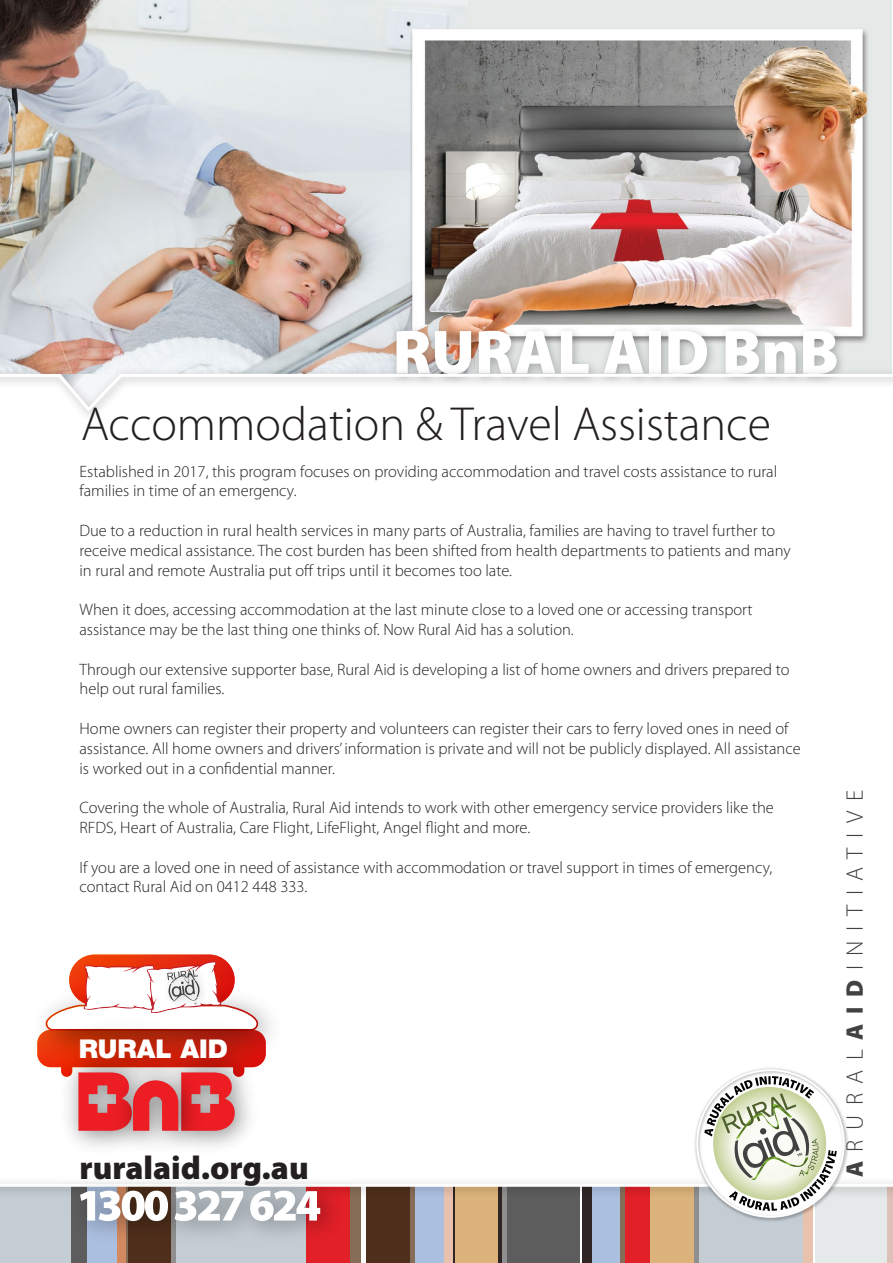
<style>
.page{position:relative;width:893px;height:1263px;background:#fff}
.page>*{position:absolute;margin:0;border:0;box-sizing:border-box;transform-origin:0 0}
.t1{font:900 63px "Myriad Pro";color:#fff}
.t2{font:300 48px "Myriad Pro";color:#231f20}
.t3{font:900 33px "Myriad Pro";color:#231f20}
.t4{font:900 25.95px "Helvetica Neue";color:#fff}
.t5{font:300 24px "Myriad Pro";letter-spacing:.4em;color:#424242}
.t6{font:300 16.5px/19.8px "Myriad Pro";color:#231f20}
.s1{font-weight:900}
</style>
<div class="page">
<img style="left:0;top:0;width:891px;height:363px">
<div style="left:0;top:1186px;width:72px;height:77px;background:#c4cdd4"></div>
<div style="left:72px;top:1186px;width:15px;height:77px;background:#5d5d5e"></div>
<div style="left:87px;top:1186px;width:30px;height:77px;background:#abbfdf"></div>
<div style="left:117px;top:1186px;width:9px;height:77px;background:#d48a60"></div>
<hr style="left:126px;top:1186px;width:3px;height:77px;background:#866d57">
<div style="left:129px;top:1186px;width:42px;height:77px;background:#4f2f1b"></div>
<div style="left:171px;top:1186px;width:5px;height:77px;background:#8f8f8f"></div>
<div style="left:414px;top:1186px;width:30px;height:77px;background:#abbfdf"></div>
<div style="left:444px;top:1186px;width:9px;height:77px;background:#e9c2ae"></div>
<hr style="left:453px;top:1186px;width:3px;height:77px;background:#2f2524">
<div style="left:456px;top:1186px;width:42px;height:77px;background:#dcb37a"></div>
<div style="left:498px;top:1186px;width:5px;height:77px;background:#2f2524"></div>
<div style="left:176px;top:1186px;width:130px;height:77px;background:#c4cdd4"></div>
<div style="left:306px;top:1186px;width:44px;height:77px;background:#e12028"></div>
<div style="left:350px;top:1186px;width:11px;height:77px;background:#866d57"></div>
<div style="left:366px;top:1186px;width:44px;height:77px;background:#4f2f1b"></div>
<hr style="left:410px;top:1186px;width:4px;height:77px;background:#866d57">
<div style="left:591px;top:1186px;width:30px;height:77px;background:#abbfdf"></div>
<div style="left:582px;top:1186px;width:9px;height:77px;background:#2f2524"></div>
<div style="left:507px;top:1186px;width:73px;height:77px;background:#5d5d5e"></div>
<div style="left:502px;top:1186px;width:5px;height:77px;background:#8f8f8f"></div>
<div style="left:625px;top:1186px;width:26px;height:77px;background:#e12028"></div>
<hr style="left:621px;top:1186px;width:4px;height:77px;background:#866d57">
<div style="left:699px;top:1186px;width:105px;height:77px;background:#c4cdd4"></div>
<div style="left:804px;top:1186px;width:9px;height:77px;background:#e9c2ae"></div>
<div style="left:815px;top:1186px;width:73px;height:77px;background:#e5e9ea"></div>
<div style="left:888px;top:1186px;width:5px;height:77px;background:#dfc0b6"></div>
<div style="left:650px;top:1186px;width:45px;height:77px;background:#dcb37a"></div>
<hr style="left:695px;top:1186px;width:4px;height:77px;background:#8f8f8f">
<img style="left:0;top:1182px;width:893px;height:20px">
<hr style="left:0;top:1184px;width:893px;height:3px;background:#fff">
<img style="left:382px;top:310px;width:472px;height:53px">
<img style="left:59px;top:1181px;width:291px;height:70px">
<svg style="left:80px;top:1191px;width:88px;height:30px;background:#c6c0bf"></svg>
<svg style="left:175px;top:1191px;width:68px;height:30px;background:#d7dadd"></svg>
<svg style="left:250px;top:1191px;width:70px;height:30px;background:#ddd6d8"></svg>
<svg style="left:686px;top:1068px;width:169px;height:159px"></svg>
<img style="left:0;top:363px;width:892px;height:53px">
<svg style="left:0;top:366px;width:893px;height:48px"></svg>
<svg style="left:69px;top:954px;width:166px;height:51px"></svg>
<svg style="left:37px;top:961px;width:229px;height:170px"></svg>
<h1 class="t1" style="left:393px;top:316px;width:448px">RURAL AID BnB</h1>
<h2 class="t2" style="left:81px;top:397px;width:691px">Accommodation &amp; Travel Assistance</h2>
<p class="t6" style="left:80px;top:461px;width:699px">Established in 2017, this program focuses on providing accommodation and travel costs assistance to rural families in time of an emergency.</p>
<p class="t6" style="left:80px;top:521px;width:713px">Due to a reduction in rural health services in many parts of Australia, families are having to travel further to receive medical assistance. The cost burden has been shifted from health departments to patients and many in rural and remote Australia put off trips until it becomes too late.</p>
<p class="t6" style="left:80px;top:600px;width:675px">When it does, accessing accommodation at the last minute close to a loved one or accessing transport assistance may be the last thing one thinks of. Now Rural Aid has a solution.</p>
<p class="t6" style="left:80px;top:659px;width:711px">Through our extensive supporter base, Rural Aid is developing a list of home owners and drivers prepared to help out rural families.</p>
<p class="t6" style="left:80px;top:719px;width:723px">Home owners can register their property and volunteers can register their cars to ferry loved ones in need of assistance. All home owners and drivers’ information is private and will not be publicly displayed. All assistance is worked out in a confidential manner.</p>
<p class="t6" style="left:80px;top:798px;width:696px">Covering the whole of Australia, Rural Aid intends to work with other emergency service providers like the<br>RFDS, Heart of Australia, Care Flight, LifeFlight, Angel flight and more.</p>
<p class="t6" style="left:80px;top:857px;width:694px">If you are a loved one in need of assistance with accommodation or travel support in times of emergency, contact Rural Aid on 0412 448 333.</p>
<h3 class="t4" style="left:79px;top:1033px;width:151px">RURAL AID</h3>
<h3 class="t3" style="left:80px;top:1149px;width:231px">ruralaid.org.au</h3>
<h3 class="t5" style="left:842px;top:1177px;width:389px;rotate:-90deg"><span class="s1">A</span>RURAL<span class="s1">AID</span>INITIATIVE</h3>
</div>
